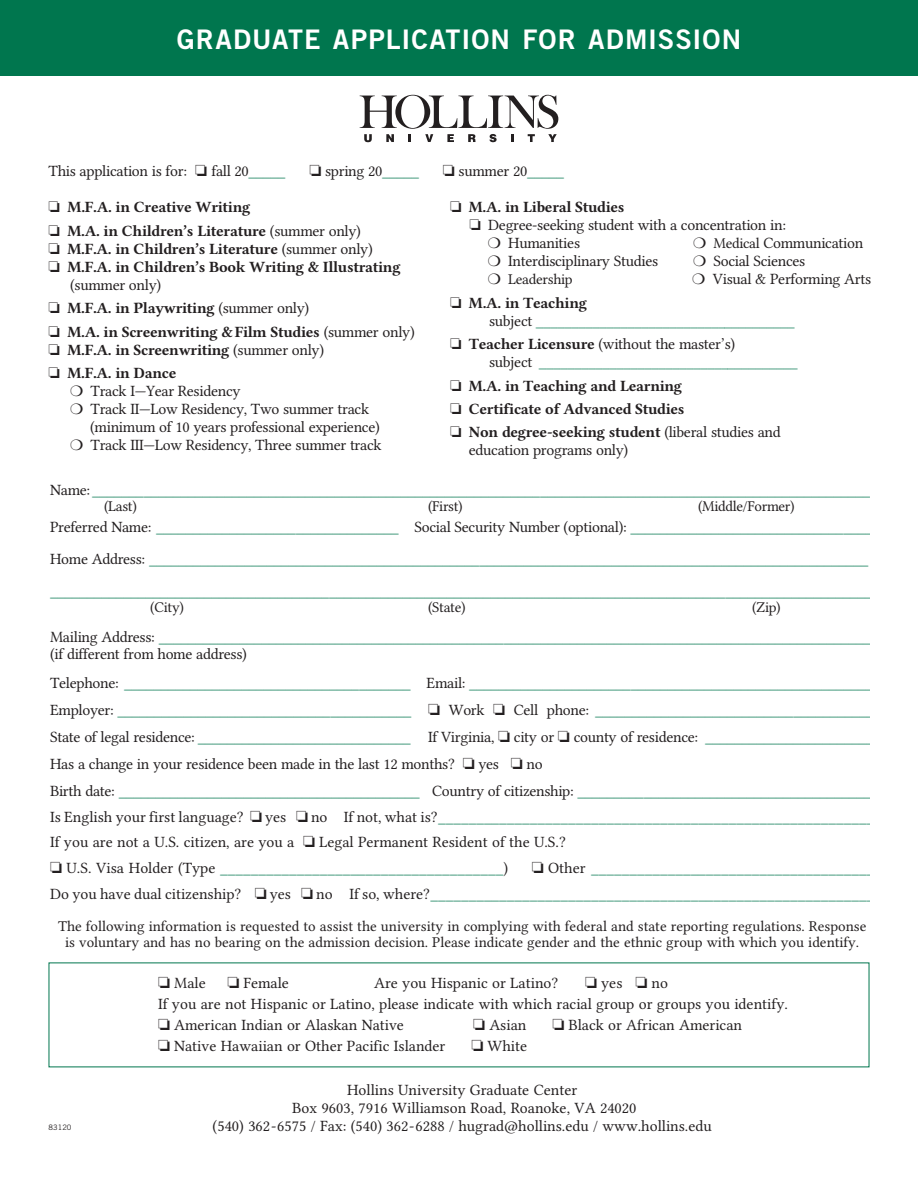
<style>
.page{position:relative;width:918px;height:1188px;background:#fff}
.page>*{position:absolute;margin:0;border:0;box-sizing:border-box;transform-origin:0 0}
.t1{font:27px "Trade Gothic LT Std Bd 2";letter-spacing:.04em;color:#fff}
.t2{font:15.75px "Lin Libertine O";letter-spacing:-.02em;color:#00764e}
.t3{font:15.75px/18px "Lin Libertine O";letter-spacing:-.02em;color:#231f20}
.t4{font:15.75px "Lin Libertine O";color:#231f20}
.t5{font:15.75px/18px "Lin Libertine OB";letter-spacing:-.02em;color:#231f20}
.t6{font:15.75px "Lin Libertine O";color:#00764e}
.t7{font:15px/16.5px "Lin Libertine O";color:#231f20;text-align:center}
.t8{font:15px "Lin Libertine O";color:#00764e}
.t9{font:15px "Lin Libertine O";letter-spacing:-.02em;color:#231f20}
.t10{font:7.5px "Trade Gothic LT Std";color:#231f20}
.s1{color:#00764e}
.s2{font-family:"Lin Libertine O"}
.s3{font-size:15px}
.s4{font-size:15.75px;color:#231f20}
.s5{font-family:"Lin Libertine OB"}
.s6{color:#231f20}
</style>
<div class="page">
<svg style="left:360px;top:95px;width:198px;height:47px"></svg>
<div style="left:0;top:0;width:918px;height:76px;background:#00764e"></div>
<p class="t1" style="left:177px;top:23px;width:566px">GRADUATE APPLICATION FOR ADMISSION</p>
<p class="t3" style="left:49px;top:160px;width:239px">This application is for: □ fall 20<span class="s1">_____</span></p>
<p class="t3" style="left:309px;top:160px;width:111px">□ spring 20<span class="s1">_____</span></p>
<p class="t3" style="left:443px;top:160px;width:123px">□ summer 20<span class="s1">_____</span></p>
<p class="t5" style="left:49px;top:198px;width:203px">□ M.F.A. in Creative Writing</p>
<p class="t5" style="left:49px;top:221px;width:314px">□ M.A. in Children’s Literature <span class="s2">(summer only)</span></p>
<p class="t5" style="left:49px;top:239px;width:326px">□ M.F.A. in Children’s Literature <span class="s2">(summer only)</span></p>
<p class="t5" style="left:70px;top:257px;width:332px;text-indent:-22px">□ M.F.A. in Children’s Book Writing &amp; Illustrating <span class="s2">(summer only)</span></p>
<p class="t5" style="left:49px;top:299px;width:262px">□ M.F.A. in Playwriting <span class="s2">(summer only)</span></p>
<p class="t5" style="left:49px;top:322px;width:368px">□ M.A. in Screenwriting &amp; Film Studies <span class="s2">(summer only)</span></p>
<p class="t5" style="left:49px;top:340px;width:277px">□ M.F.A. in Screenwriting <span class="s2">(summer only)</span></p>
<p class="t5" style="left:49px;top:364px;width:129px">□ M.F.A. in Dance</p>
<p class="t3" style="left:91px;top:380px;width:151px">Track I—Year Residency</p>
<p class="t3" style="left:91px;top:398px;width:280px">Track II—Low Residency, Two summer track</p>
<p class="t3" style="left:90px;top:416px;width:291px">(minimum of 10 years professional experience)</p>
<p class="t3" style="left:91px;top:434px;width:292px">Track III—Low Residency, Three summer track</p>
<p class="t5" style="left:450px;top:198px;width:176px">□ M.A. in Liberal Studies</p>
<p class="t3" style="left:469px;top:215px;width:318px">□ Degree-seeking student with a concentration in:</p>
<p class="t3" style="left:508px;top:233px;width:73px">Humanities</p>
<p class="t3" style="left:713px;top:233px;width:151px"><span class="s3">Medical</span> Communication</p>
<p class="t3" style="left:508px;top:251px;width:151px">Interdisciplinary Studies</p>
<p class="t3" style="left:713px;top:251px;width:94px">Social Sciences</p>
<p class="t9" style="left:508px;top:268px;width:66px">Leadership</p>
<p class="t3" style="left:713px;top:269px;width:160px">Visual &amp; Performing Arts</p>
<p class="t5" style="left:450px;top:293px;width:138px">□ M.A. in Teaching</p>
<p class="t8" style="left:489px;top:309px;width:307px"><span class="s4">subject</span> _____________________________________</p>
<p class="t3" style="left:450px;top:333px;width:287px">□ <span class="s5">Teacher Licensure</span> (without the master’s)</p>
<p class="t8" style="left:489px;top:350px;width:310px"><span class="s4">subject</span> _____________________________________</p>
<p class="t5" style="left:450px;top:376px;width:234px">□ M.A. in Teaching and Learning</p>
<p class="t5" style="left:450px;top:400px;width:236px">□ Certificate of Advanced Studies</p>
<p class="t3" style="left:469px;top:422px;width:313px;text-indent:-19px">□ <span class="s5">Non degree-seeking student</span> (liberal studies and education programs only)</p>
<p class="t2" style="left:50px;top:477px;width:822px"><span class="s6">Name:</span> __________________________________________________________________________________________________________</p>
<p class="t7" style="left:104px;top:496px;width:34px">(Last)</p>
<p class="t7" style="left:428px;top:496px;width:36px">(First)</p>
<p class="t9" style="left:698px;top:494px;width:98px">(Middle/Former)</p>
<p class="t2" style="left:50px;top:514px;width:824px"><span class="s6">Preferred Name:</span> _________________________________ <span class="s6">Social Security Number (optional):</span> _________________________________</p>
<p class="t2" style="left:50px;top:547px;width:820px"><span class="s6">Home Address:</span> __________________________________________________________________________________________________</p>
<p class="t2" style="left:50px;top:578px;width:824px">________________________________________________________________________________________________________________</p>
<p class="t7" style="left:150px;top:597px;width:35px">(City)</p>
<p class="t7" style="left:428px;top:597px;width:39px">(State)</p>
<p class="t7" style="left:752px;top:597px;width:30px">(Zip)</p>
<p class="t2" style="left:50px;top:624px;width:822px"><span class="s6">Mailing Address:</span> _________________________________________________________________________________________________</p>
<p class="t3" style="left:50px;top:643px;width:198px">(if different from home address)</p>
<p class="t2" style="left:50px;top:670px;width:825px"><span class="s6">Telephone:</span> _______________________________________ <span class="s6">Email:</span> _______________________________________________________</p>
<p class="t2" style="left:50px;top:697px;width:826px"><span class="s6">Employer:</span> ________________________________________ <span class="s6">□ Work</span> <span class="s6">□ Cell phone:</span> ______________________________________</p>
<p class="t3" style="left:50px;top:726px;width:826px">State of legal residence: <span class="s1">_____________________________</span> If Virginia, □ city or □ county of residence: <span class="s1">_______________________</span></p>
<p class="t3" style="left:50px;top:753px;width:494px">Has a change in your residence been made in the last 12 months? □ yes □ no</p>
<p class="t2" style="left:50px;top:778px;width:823px"><span class="s6">Birth date:</span> _________________________________________ <span class="s6">Country of citizenship:</span> ________________________________________</p>
<p class="t6" style="left:50px;top:804px;width:826px"><span class="s6">Is English your first language?</span> <span class="s6">□ yes</span> <span class="s6">□ no If not, what is?</span>_________________________________________________________</p>
<p class="t4" style="left:50px;top:830px;width:517px">If you are not a U.S. citizen, are you a □ Legal Permanent Resident of the U.S.?</p>
<p class="t6" style="left:50px;top:855px;width:460px"><span class="s6">□ U.S. Visa Holder (Type</span> _____________________________________<span class="s6">)</span></p>
<p class="t2" style="left:532px;top:855px;width:344px"><span class="s6">□ Other</span> _____________________________________</p>
<p class="t6" style="left:50px;top:881px;width:826px"><span class="s6">Do you have dual citizenship?</span> <span class="s6">□ yes</span> <span class="s6">□ no If so, where?</span>__________________________________________________________</p>
<p class="t7" style="left:58px;top:916px;width:810px">The following information is requested to assist the university in complying with federal and state reporting regulations. Response is voluntary and has no bearing on the admission decision. Please indicate gender and the ethnic group with which you identify.</p>
<p class="t3" style="left:158px;top:973px;width:49px">□ Male</p>
<p class="t3" style="left:227px;top:973px;width:63px">□ Female</p>
<p class="t4" style="left:374px;top:971px;width:186px">Are you Hispanic or Latino?</p>
<p class="t3" style="left:585px;top:973px;width:84px">□ yes □ no</p>
<p class="t4" style="left:158px;top:992px;width:631px">If you are not Hispanic or Latino, please indicate with which racial group or groups you identify.</p>
<p class="t4" style="left:158px;top:1013px;width:247px">□ American Indian or Alaskan Native</p>
<p class="t3" style="left:473px;top:1015px;width:55px">□ Asian</p>
<p class="t4" style="left:552px;top:1013px;width:191px">□ Black or African American</p>
<p class="t4" style="left:158px;top:1034px;width:289px">□ Native Hawaiian or Other Pacific Islander</p>
<p class="t3" style="left:471px;top:1036px;width:57px">□ White</p>
<p class="t4" style="left:347px;top:1077px;width:232px">Hollins University Graduate Center</p>
<p class="t4" style="left:292px;top:1095px;width:346px">Box 9603, 7916 Williamson Road, Roanoke, VA 24020</p>
<p class="t4" style="left:213px;top:1113px;width:501px">(540) 362-6575 / Fax: (540) 362-6288 / hugrad@hollins.edu / www.hollins.edu</p>
<p class="t10" style="left:49px;top:1122px;width:24px">83120</p>
</div>
